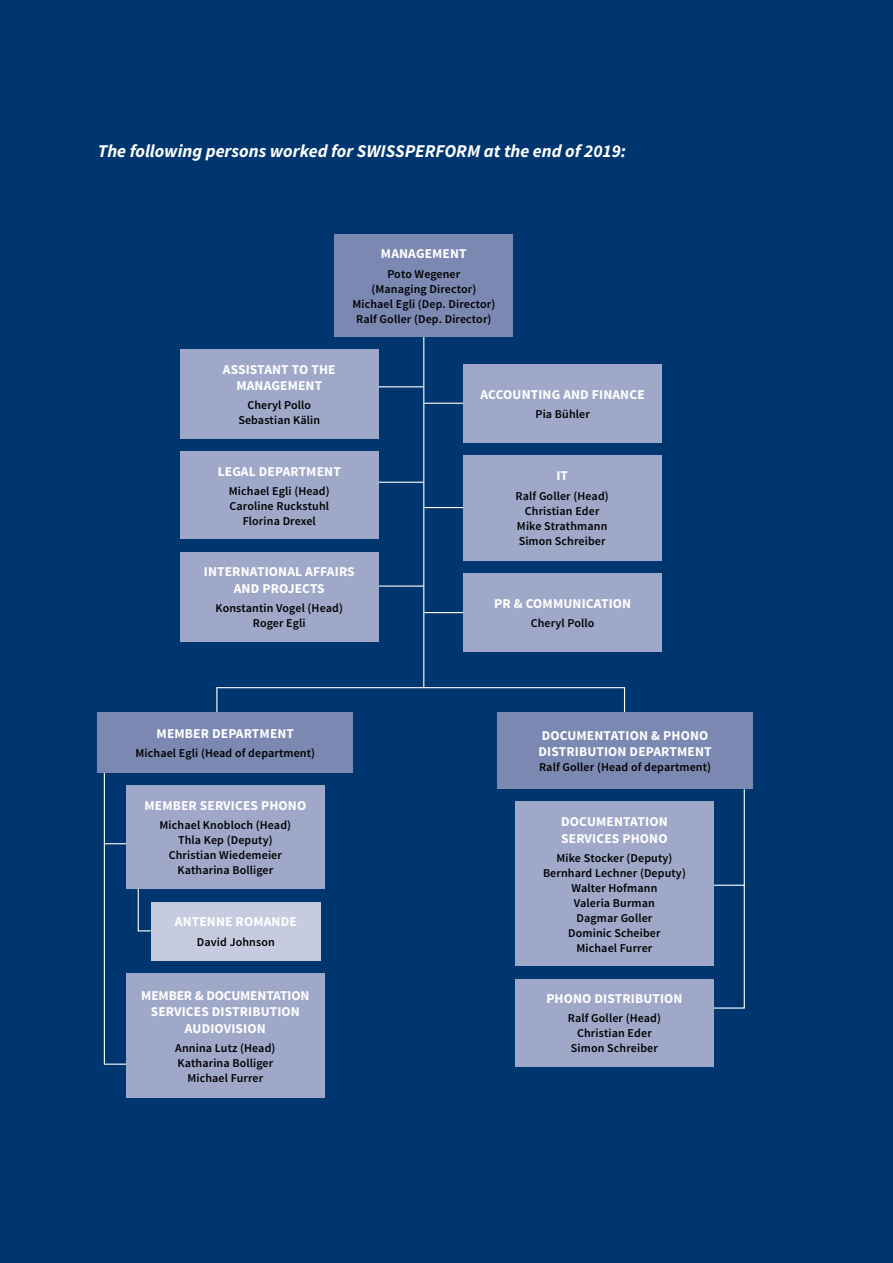
<style>
.page{position:relative;width:893px;height:1263px;background:#003670}
.page>*{position:absolute;margin:0;border:0;box-sizing:border-box;transform-origin:0 0}
.t1{font:italic 700 18px "Source Sans Pro";color:#fff}
.t2{font:700 13.5px/16.5px "Source Sans Pro";letter-spacing:.01em;color:#fff;text-align:center}
.t3{font:600 12px/15px "Source Sans Pro";letter-spacing:.01em;color:#000;text-align:center}
</style>
<div class="page">
<svg style="left:216px;top:686px;width:410px;height:32px"></svg>
<svg style="left:712px;top:789px;width:33px;height:220px"></svg>
<div style="left:497px;top:712px;width:256px;height:77px;background:#7a88b2"></div>
<div style="left:515px;top:802px;width:199px;height:164px;background:#9fa8c9"></div>
<div style="left:98px;top:712px;width:255px;height:60px;background:#7a88b2"></div>
<div style="left:126px;top:973px;width:199px;height:125px;background:#9fa8c9"></div>
<div style="left:151px;top:901px;width:170px;height:59px;background:#c6cbe0"></div>
<div style="left:515px;top:979px;width:199px;height:88px;background:#9fa8c9"></div>
<hr style="left:425px;top:403px;width:39px;height:1px;background:#fff">
<hr style="left:425px;top:612px;width:39px;height:1px;background:#fff">
<hr style="left:425px;top:507px;width:39px;height:1px;background:#fff">
<div style="left:463px;top:364px;width:199px;height:78px;background:#9fa8c9"></div>
<div style="left:463px;top:574px;width:199px;height:78px;background:#9fa8c9"></div>
<div style="left:463px;top:455px;width:199px;height:105px;background:#9fa8c9"></div>
<hr style="left:423px;top:319px;width:1px;height:368px;background:#fff">
<div style="left:335px;top:234px;width:178px;height:103px;background:#7a88b2"></div>
<hr style="left:378px;top:386px;width:45px;height:1px;background:#fff">
<div style="left:180px;top:349px;width:199px;height:90px;background:#9fa8c9"></div>
<hr style="left:378px;top:482px;width:45px;height:1px;background:#fff">
<hr style="left:379px;top:585px;width:44px;height:2px;background:#fff">
<div style="left:180px;top:451px;width:199px;height:88px;background:#9fa8c9"></div>
<div style="left:180px;top:552px;width:199px;height:89px;background:#9fa8c9"></div>
<svg style="left:103px;top:772px;width:50px;height:293px"></svg>
<div style="left:126px;top:785px;width:199px;height:104px;background:#9fa8c9"></div>
<h1 class="t1" style="left:98px;top:144px;width:530px">The following persons worked for SWISSPERFORM at the end of 2019:</h1>
<p class="t2" style="left:223px;top:362px;width:114px">ASSISTANT TO THE<br>MANAGEMENT</p>
<p class="t3" style="left:238px;top:399px;width:83px">Cheryl Pollo<br>Sebastian Kälin</p>
<p class="t2" style="left:381px;top:247px;width:87px">MANAGEMENT</p>
<p class="t3" style="left:352px;top:267px;width:144px">Poto Wegener<br>(Managing Director)<br>Michael Egli (Dep. Director)<br>Ralf Goller (Dep. Director)</p>
<p class="t2" style="left:481px;top:387px;width:166px">ACCOUNTING AND FINANCE</p>
<p class="t3" style="left:535px;top:407px;width:56px">Pia Bühler</p>
<p class="t2" style="left:218px;top:464px;width:125px">LEGAL DEPARTMENT</p>
<p class="t3" style="left:229px;top:484px;width:102px">Michael Egli (Head)<br>Caroline Ruckstuhl<br>Florina Drexel</p>
<p class="t2" style="left:556px;top:469px;width:13px">IT</p>
<p class="t3" style="left:515px;top:489px;width:95px">Ralf Goller (Head)<br>Christian Eder<br>Mike Strathmann<br>Simon Schreiber</p>
<p class="t2" style="left:204px;top:565px;width:152px">INTERNATIONAL AFFAIRS<br>AND PROJECTS</p>
<p class="t3" style="left:216px;top:601px;width:129px">Konstantin Vogel (Head)<br>Roger Egli</p>
<p class="t2" style="left:157px;top:726px;width:139px">MEMBER DEPARTMENT</p>
<p class="t3" style="left:136px;top:746px;width:181px">Michael Egli (Head of department)</p>
<p class="t2" style="left:144px;top:798px;width:163px">MEMBER SERVICES PHONO</p>
<p class="t3" style="left:160px;top:818px;width:133px">Michael Knobloch (Head)<br>Thla Kep (Deputy)<br>Christian Wiedemeier<br>Katharina Bolliger</p>
<p class="t2" style="left:175px;top:915px;width:123px">ANTENNE ROMANDE</p>
<p class="t3" style="left:197px;top:935px;width:79px">David Johnson</p>
<p class="t2" style="left:141px;top:988px;width:170px">MEMBER &amp; DOCUMENTATION<br>SERVICES DISTRIBUTION<br>AUDIOVISION</p>
<p class="t3" style="left:175px;top:1041px;width:102px">Annina Lutz (Head)<br>Katharina Bolliger<br>Michael Furrer</p>
<p class="t2" style="left:494px;top:596px;width:139px">PR &amp; COMMUNICATION</p>
<p class="t3" style="left:531px;top:617px;width:65px">Cheryl Pollo</p>
<p class="t2" style="left:539px;top:728px;width:175px;text-align:left">DOCUMENTATION &amp; PHONO<br>DISTRIBUTION DEPARTMENT</p>
<p class="t3" style="left:539px;top:761px;width:174px">Ralf Goller (Head of department)</p>
<p class="t2" style="left:561px;top:814px;width:108px;text-align:left">DOCUMENTATION<br>SERVICES PHONO</p>
<p class="t3" style="left:543px;top:851px;width:144px">Mike Stocker (Deputy)<br>Bernhard Lechner (Deputy)<br>Walter Hofmann<br>Valeria Burman<br>Dagmar Goller<br>Dominic Scheiber<br>Michael Furrer</p>
<p class="t2" style="left:546px;top:991px;width:138px">PHONO DISTRIBUTION</p>
<p class="t3" style="left:568px;top:1012px;width:95px">Ralf Goller (Head)<br>Christian Eder<br>Simon Schreiber</p>
</div>
